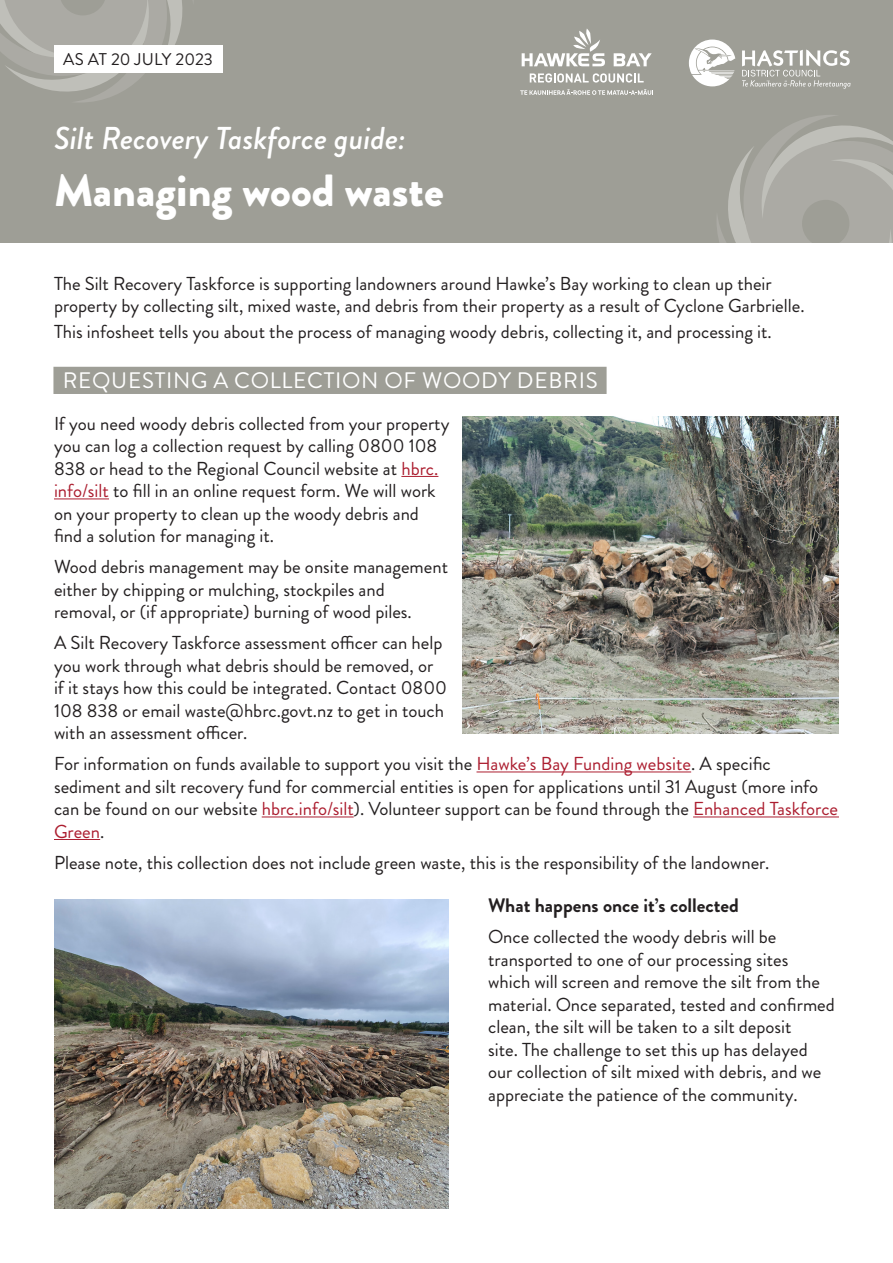
<style>
.page{position:relative;width:893px;height:1263px;background:#fff}
.page>*{position:absolute;margin:0;border:0;box-sizing:border-box;transform-origin:0 0}
.t1{font:900 45px "Brandon Grotesque";color:#fff}
.t2{font:italic 500 31.65px "Brandon Grotesque";color:#fff}
.Sub_Heading{font:22.35px "Brandon Grotesque";letter-spacing:.03em;color:#fff}
.body{font:700 19.5px "Brandon Grotesque";color:#231f20}
.body-2{font:18.75px/22.5px "Brandon Grotesque";color:#231f20}
.t3{font:16.95px "Brandon Grotesque";color:#231f20}
.s1{color:#ac1e30}
</style>
<div class="page">
<div style="left:0;top:0;width:893px;height:242px;background:#9e9e96"></div>
<svg style="left:0;top:0;width:194px;height:102px"></svg>
<svg style="left:717px;top:115px;width:176px;height:127px"></svg>
<div style="left:54px;top:45px;width:168px;height:27px;background:#fff"></div>
<svg style="left:742px;top:49px;width:108px;height:40px"></svg>
<svg style="left:689px;top:40px;width:46px;height:46px"></svg>
<svg style="left:614px;top:53px;width:38px;height:13px"></svg>
<svg style="left:520px;top:89px;width:133px;height:6px"></svg>
<svg style="left:522px;top:29px;width:83px;height:37px"></svg>
<svg style="left:530px;top:73px;width:114px;height:10px"></svg>
<div style="left:53px;top:367px;width:554px;height:27px;background:#9e9e96"></div>
<hr style="left:401px;top:476px;width:37px;height:1px;background:#ac1e30">
<hr style="left:54px;top:498px;width:55px;height:1px;background:#ac1e30">
<hr style="left:476px;top:771px;width:215px;height:1px;background:#ac1e30">
<hr style="left:262px;top:816px;width:92px;height:1px;background:#ac1e30">
<hr style="left:693px;top:816px;width:146px;height:1px;background:#ac1e30">
<hr style="left:54px;top:839px;width:46px;height:1px;background:#ac1e30">
<img style="left:463px;top:416px;width:376px;height:317px">
<img style="left:54px;top:899px;width:395px;height:310px">
<p class="t3" style="left:63px;top:47px;width:151px">AS AT 20 JULY 2023</p>
<p class="t2" style="left:54px;top:116px;width:353px">Silt Recovery Taskforce guide:</p>
<p class="t1" style="left:54px;top:159px;width:391px">Managing wood waste</p>
<p class="body-2" style="left:54px;top:272px;width:752px">The Silt Recovery Taskforce is supporting landowners around Hawke’s Bay working to clean up their property by collecting silt, mixed waste, and debris from their property as a result of Cyclone Garbrielle.</p>
<p class="body-2" style="left:54px;top:321px;width:719px">This infosheet tells you about the process of managing woody debris, collecting it, and processing it.</p>
<p class="Sub_Heading" style="left:63px;top:365px;width:536px">REQUESTING A COLLECTION OF WOODY DEBRIS</p>
<p class="body-2" style="left:54px;top:412px;width:397px">If you need woody debris collected from your property you can log a collection request by calling 0800 108<br>838 or head to the Regional Council website at <span class="s1">hbrc. info/silt</span> to fill in an online request form. We will work on your property to clean up the woody debris and find a solution for managing it.</p>
<p class="body-2" style="left:54px;top:556px;width:396px">Wood debris management may be onsite management either by chipping or mulching, stockpiles and removal, or (if appropriate) burning of wood piles.</p>
<p class="body-2" style="left:54px;top:632px;width:395px">A Silt Recovery Taskforce assessment officer can help you work through what debris should be removed, or if it stays how this could be integrated. Contact 0800<br>108 838 or email waste@hbrc.govt.nz to get in touch with an assessment officer.</p>
<p class="body-2" style="left:54px;top:753px;width:786px">For information on funds available to support you visit the <span class="s1">Hawke’s Bay Funding website</span>. A specific sediment and silt recovery fund for commercial entities is open for applications until 31 August (more info can be found on our website <span class="s1">hbrc.info/silt</span>). Volunteer support can be found through the <span class="s1">Enhanced Taskforce Green</span>.</p>
<p class="body-2" style="left:54px;top:851px;width:717px">Please note, this collection does not include green waste, this is the responsibility of the landowner.</p>
<p class="body" style="left:488px;top:892px;width:252px">What happens once it’s collected</p>
<p class="body-2" style="left:488px;top:926px;width:348px">Once collected the woody debris will be transported to one of our processing sites which will screen and remove the silt from the material. Once separated, tested and confirmed clean, the silt will be taken to a silt deposit<br>site. The challenge to set this up has delayed our collection of silt mixed with debris, and we appreciate the patience of the community.</p>
</div>
